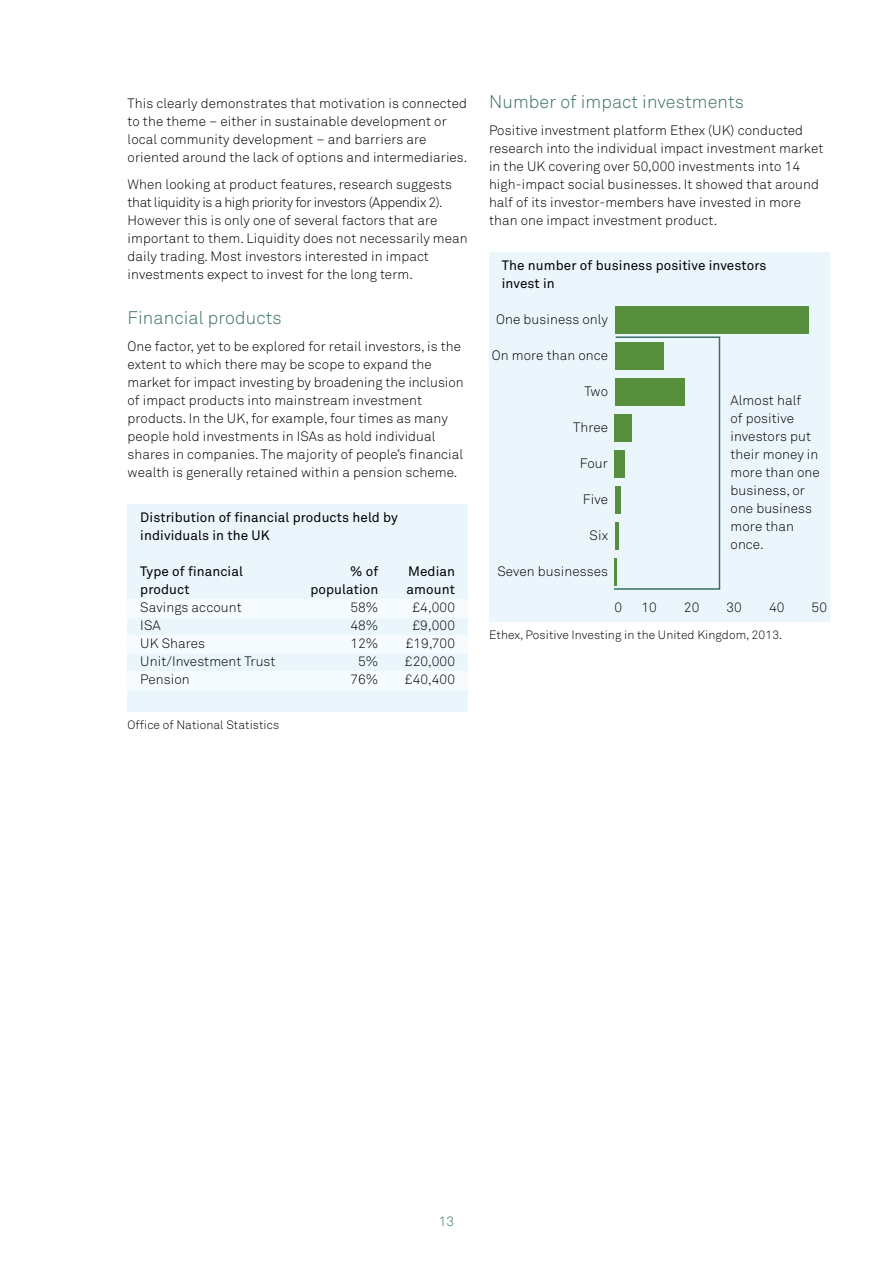
<style>
.page{position:relative;width:893px;height:1263px;background:#fff}
.page>*{position:absolute;margin:0;border:0;box-sizing:border-box;transform-origin:0 0}
.t1{font:18px "Akkurat Light Pro";letter-spacing:.005em;color:#3a7167}
.t2{font:13.5px/18px "Akkurat Light Pro";letter-spacing:.005em;color:#000}
.t3{font:13.5px/18px "Akkurat Pro";letter-spacing:.005em;color:#000}
.t4{font:13.5px "Akkurat";letter-spacing:.005em;color:#000}
.t5{font:13.5px "Akkurat Light Pro";color:#3a7167}
.t6{font:12px "Akkurat Light Pro";letter-spacing:.005em;color:#000}
</style>
<div class="page">
<div style="left:128px;top:504px;width:340px;height:207px;background:#ebf6fc"></div>
<div style="left:128px;top:599px;width:340px;height:18px;background:#f5fbfe"></div>
<div style="left:128px;top:635px;width:340px;height:18px;background:#f5fbfe"></div>
<div style="left:128px;top:671px;width:340px;height:18px;background:#f5fbfe"></div>
<div style="left:489px;top:252px;width:340px;height:369px;background:#ebf6fc"></div>
<div style="left:615px;top:306px;width:194px;height:27px;background:#568e3b"></div>
<svg style="left:614px;top:336px;width:107px;height:254px"></svg>
<p class="t2" style="left:128px;top:95px;width:341px">This clearly demonstrates that motivation is connected to the theme – either in sustainable development or local community development – and barriers are oriented around the lack of options and intermediaries.</p>
<p class="t2" style="left:128px;top:176px;width:342px">When looking at product features, research suggests that liquidity is a high priority for investors (Appendix 2).<br>However this is only one of several factors that are important to them. Liquidity does not necessarily mean daily trading. Most investors interested in impact investments expect to invest for the long term.</p>
<h1 class="t1" style="left:128px;top:307px;width:156px">Financial products</h1>
<p class="t2" style="left:128px;top:338px;width:338px">One factor, yet to be explored for retail investors, is the extent to which there may be scope to expand the market for impact investing by broadening the inclusion of impact products into mainstream investment products. In the UK, for example, four times as many people hold investments in ISAs as hold individual shares in companies. The majority of people’s financial wealth is generally retained within a pension scheme.</p>
<p class="t3" style="left:140px;top:509px;width:259px">Distribution of financial products held by individuals in the UK</p>
<p class="t4" style="left:140px;top:563px;width:104px">Type of financial</p>
<p class="t4" style="left:350px;top:563px;width:30px">% of</p>
<p class="t4" style="left:408px;top:563px;width:48px">Median</p>
<p class="t4" style="left:140px;top:581px;width:51px">product</p>
<p class="t4" style="left:310px;top:581px;width:70px">population</p>
<p class="t4" style="left:407px;top:581px;width:50px">amount</p>
<p class="t2" style="left:140px;top:598px;width:103px">Savings account</p>
<p class="t2" style="left:350px;top:598px;width:30px">58%</p>
<p class="t2" style="left:412px;top:598px;width:44px">£4,000</p>
<p class="t2" style="left:140px;top:616px;width:22px">ISA</p>
<p class="t2" style="left:350px;top:616px;width:30px">48%</p>
<p class="t2" style="left:412px;top:616px;width:44px">£9,000</p>
<p class="t2" style="left:140px;top:634px;width:66px">UK Shares</p>
<p class="t2" style="left:350px;top:634px;width:30px">12%</p>
<p class="t2" style="left:406px;top:634px;width:51px">£19,700</p>
<p class="t2" style="left:140px;top:652px;width:137px">Unit/Investment Trust</p>
<p class="t2" style="left:358px;top:652px;width:22px">5%</p>
<p class="t2" style="left:405px;top:652px;width:52px">£20,000</p>
<p class="t2" style="left:140px;top:670px;width:51px">Pension</p>
<p class="t2" style="left:350px;top:670px;width:30px">76%</p>
<p class="t2" style="left:405px;top:670px;width:52px">£40,400</p>
<p class="t6" style="left:128px;top:718px;width:153px">Office of National Statistics</p>
<h1 class="t1" style="left:489px;top:91px;width:257px">Number of impact investments</h1>
<p class="t2" style="left:489px;top:122px;width:336px">Positive investment platform Ethex (UK) conducted research into the individual impact investment market in the UK covering over 50,000 investments into 14 high-impact social businesses. It showed that around half of its investor-members have invested in more than one impact investment product.</p>
<p class="t3" style="left:502px;top:257px;width:266px">The number of business positive investors invest in</p>
<p class="t2" style="left:496px;top:311px;width:113px">One business only</p>
<p class="t2" style="left:492px;top:347px;width:118px">On more than once</p>
<p class="t2" style="left:584px;top:383px;width:25px">Two</p>
<p class="t2" style="left:573px;top:419px;width:37px">Three</p>
<p class="t2" style="left:580px;top:455px;width:30px">Four</p>
<p class="t2" style="left:583px;top:491px;width:27px">Five</p>
<p class="t2" style="left:590px;top:527px;width:20px">Six</p>
<p class="t2" style="left:497px;top:563px;width:112px">Seven businesses</p>
<p class="t2" style="left:614px;top:599px;width:9px">0</p>
<p class="t2" style="left:641px;top:599px;width:17px">10</p>
<p class="t2" style="left:684px;top:599px;width:17px">20</p>
<p class="t2" style="left:726px;top:599px;width:17px">30</p>
<p class="t2" style="left:769px;top:599px;width:17px">40</p>
<p class="t2" style="left:812px;top:599px;width:17px">50</p>
<p class="t2" style="left:730px;top:392px;width:91px">Almost half<br>of positive investors put their money in more than one business, or one business more than once.</p>
<p class="t6" style="left:489px;top:628px;width:295px">Ethex, Positive Investing in the United Kingdom, 2013.</p>
<p class="t5" style="left:439px;top:1213px;width:17px">13</p>
</div>
